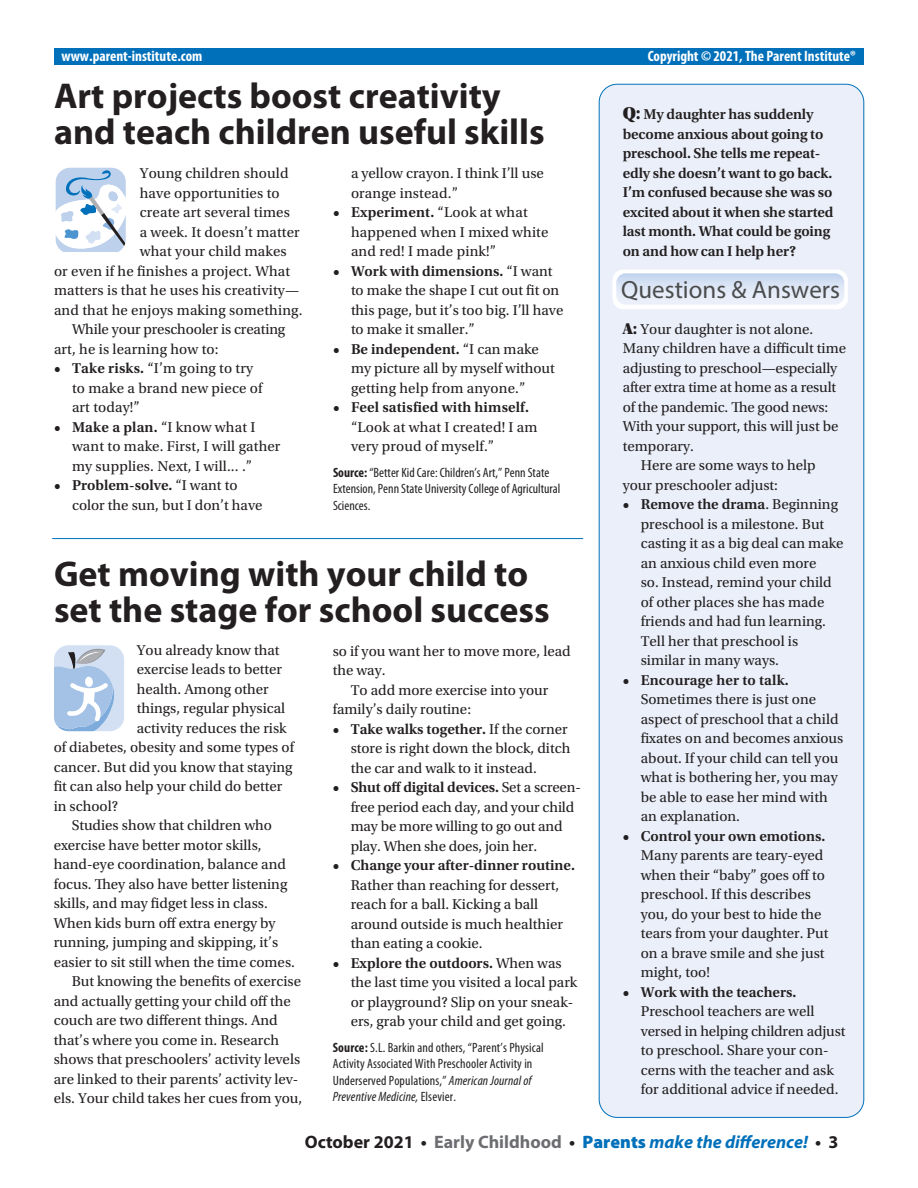
<style>
.page{position:relative;width:918px;height:1188px;background:#fff}
.page>*{position:absolute;margin:0;border:0;box-sizing:border-box;transform-origin:0 0}
.t1{font:700 36px/36px "Myriad Pro";color:#231f20}
.t2{font:24.9px "Block Berthold BQ";color:#4b4c4d}
.t3{font:italic 700 18px "Myriad Pro";color:#0070ba}
.t4{font:15px/19.5px "Utopia Std";color:#231f20}
.t5{font:600 15px/19.5px "Utopia Std";letter-spacing:-.01em;color:#231f20}
.t6{font:700 condensed 15px "Myriad Pro";color:#fff}
.t7{font:600 15px "Utopia Std";letter-spacing:.01em;color:#231f20}
.t8{font:condensed 13.5px/16.5px "Myriad Pro";letter-spacing:.01em;color:#231f20}
.s1{font-weight:600}
.s2{font-weight:700}
.s3{font-style:italic}
.s4{font-family:"Utopia Std Black Headline";font-weight:400;font-size:18px}
.s5{font-family:"Utopia Std Black Headline";font-size:16.5px}
.s6{font-style:normal;color:#231f20}
.s7{font-style:normal;color:#6c6d70}
.s8{font-weight:900;font-style:normal}
</style>
<div class="page">
<div style="left:54px;top:49px;width:810px;height:16px;background:#0070ba"></div>
<div style="left:599px;top:84px;width:265px;height:1033px;background:#eaeff9;border-radius:18px"></div>
<hr style="left:52px;top:538px;width:531px;height:1px;background:#0070ba">
<svg style="left:54px;top:645px;width:70px;height:87px;background:#bdd0e8"></svg>
<svg style="left:612px;top:270px;width:236px;height:39px;background:#fdfdfe"></svg>
<img style="left:616px;top:273px;width:228px;height:32px">
<svg style="left:55px;top:167px;width:71px;height:85px"></svg>
<p class="t6" style="left:62px;top:46px;width:142px">www.parent-institute.com</p>
<p class="t6" style="left:648px;top:46px;width:210px">Copyright © 2021, The Parent Institute®</p>
<h1 class="t1" style="left:54px;top:77px;width:492px">Art projects boost creativity and teach children useful skills</h1>
<p class="t4" style="left:140px;top:164px;width:150px">Young children should</p>
<p class="t4" style="left:140px;top:184px;width:141px">have opportunities to</p>
<p class="t4" style="left:140px;top:203px;width:152px">create art several times</p>
<p class="t4" style="left:140px;top:223px;width:162px">a week. It doesn’t matter</p>
<p class="t4" style="left:140px;top:242px;width:149px">what your child makes</p>
<p class="t4" style="left:54px;top:262px;width:238px">or even if he finishes a project. What</p>
<p class="t4" style="left:54px;top:281px;width:247px">matters is that he uses his creativity—</p>
<p class="t4" style="left:54px;top:301px;width:250px">and that he enjoys making something.</p>
<p class="t4" style="left:72px;top:320px;width:215px">While your preschooler is creating</p>
<p class="t4" style="left:54px;top:340px;width:166px">art, he is learning how to:</p>
<p class="t4" style="left:72px;top:359px;width:192px;text-indent:-18px"><span class="s1">• Take risks.</span> “I’m going to try to make a brand new piece of art today!”</p>
<p class="t4" style="left:72px;top:418px;width:210px;text-indent:-18px"><span class="s1">• Make a plan.</span> “I know what I want to make. First, I will gather my supplies. Next, I will... .”</p>
<p class="t4" style="left:72px;top:476px;width:192px;text-indent:-18px"><span class="s1">• Problem-solve.</span> “I want to color the sun, but I don’t have</p>
<p class="t4" style="left:351px;top:164px;width:194px">a yellow crayon. I think I’ll use orange instead.”</p>
<p class="t4" style="left:351px;top:203px;width:199px;text-indent:-18px"><span class="s1">• Experiment.</span> “Look at what happened when I mixed white and red! I made pink!”</p>
<p class="t4" style="left:351px;top:262px;width:214px;text-indent:-18px"><span class="s1">• Work with dimensions.</span> “I want to make the shape I cut out fit on this page, but it’s too big. I’ll have to make it smaller.”</p>
<p class="t4" style="left:351px;top:340px;width:205px;text-indent:-18px"><span class="s1">• Be independent.</span> “I can make my picture all by myself without getting help from anyone.”</p>
<p class="t7" style="left:333px;top:399px;width:197px">• Feel satisfied with himself.</p>
<p class="t4" style="left:351px;top:418px;width:188px">“Look at what I created! I am very proud of myself.”</p>
<p class="t8" style="left:333px;top:464px;width:229px"><span class="s2">Source:</span> “Better Kid Care: Children’s Art,” Penn State<br>Extension, Penn State University College of Agricultural<br>Sciences.</p>
<h1 class="t1" style="left:54px;top:555px;width:497px">Get moving with your child to set the stage for school success</h1>
<p class="t4" style="left:137px;top:640px;width:144px">You already know that</p>
<p class="t4" style="left:137px;top:660px;width:147px">exercise leads to better</p>
<p class="t4" style="left:137px;top:679px;width:133px">health. Among other</p>
<p class="t4" style="left:137px;top:699px;width:150px">things, regular physical</p>
<p class="t4" style="left:137px;top:718px;width:151px">activity reduces the risk</p>
<p class="t4" style="left:54px;top:738px;width:242px">of diabetes, obesity and some types of</p>
<p class="t4" style="left:54px;top:757px;width:240px">cancer. But did you know that staying</p>
<p class="t4" style="left:54px;top:777px;width:230px">fit can also help your child do better</p>
<p class="t4" style="left:54px;top:796px;width:66px">in school?</p>
<p class="t4" style="left:72px;top:816px;width:202px">Studies show that children who</p>
<p class="t4" style="left:54px;top:835px;width:209px">exercise have better motor skills,</p>
<p class="t4" style="left:54px;top:855px;width:234px">hand-eye coordination, balance and</p>
<p class="t4" style="left:54px;top:874px;width:235px">focus. They also have better listening</p>
<p class="t4" style="left:54px;top:894px;width:216px">skills, and may fidget less in class.</p>
<p class="t4" style="left:54px;top:913px;width:223px">When kids burn off extra energy by</p>
<p class="t4" style="left:54px;top:933px;width:226px">running, jumping and skipping, it’s</p>
<p class="t4" style="left:54px;top:952px;width:243px">easier to sit still when the time comes.</p>
<p class="t4" style="left:72px;top:972px;width:231px">But knowing the benefits of exercise</p>
<p class="t4" style="left:54px;top:991px;width:239px">and actually getting your child off the</p>
<p class="t4" style="left:54px;top:1011px;width:226px">couch are two different things. And</p>
<p class="t4" style="left:54px;top:1030px;width:227px">that’s where you come in. Research</p>
<p class="t4" style="left:54px;top:1050px;width:248px">shows that preschoolers’ activity levels</p>
<p class="t4" style="left:54px;top:1069px;width:246px">are linked to their parents’ activity lev-</p>
<p class="t4" style="left:54px;top:1089px;width:250px">els. Your child takes her cues from you,</p>
<p class="t4" style="left:333px;top:641px;width:240px">so if you want her to move more, lead the way.</p>
<p class="t4" style="left:333px;top:680px;width:217px;text-indent:18px">To add more exercise into your family’s daily routine:</p>
<p class="t4" style="left:351px;top:719px;width:221px;text-indent:-18px"><span class="s1">• Take walks together.</span> If the corner store is right down the block, ditch the car and walk to it instead.</p>
<p class="t4" style="left:351px;top:778px;width:232px;text-indent:-18px"><span class="s1">• Shut off digital devices.</span> Set a screen&shy;free period each day, and your child may be more willing to go out and play. When she does, join her.</p>
<p class="t5" style="left:333px;top:856px;width:244px">• Change your after-dinner routine.</p>
<p class="t4" style="left:351px;top:875px;width:214px">Rather than reaching for dessert, reach for a ball. Kicking a ball around outside is much healthier than eating a cookie.</p>
<p class="t4" style="left:351px;top:953px;width:228px;text-indent:-18px"><span class="s1">• Explore the outdoors.</span> When was the last time you visited a local park or playground? Slip on your sneak&shy;ers, grab your child and get going.</p>
<p class="t8" style="left:333px;top:1039px;width:213px"><span class="s2">Source:</span> S.L. Barkin and others, “Parent’s Physical Activity Associated With Preschooler Activity in Underserved Populations,” <span class="s3">American Journal of Preventive Medicine,</span> Elsevier.</p>
<p class="t5" style="left:623px;top:105px;width:212px"><span class="s4">Q:</span> My daughter has suddenly become anxious about going to preschool. She tells me repeat&shy;edly she doesn’t want to go back.<br>I’m confused because she was so excited about it when she started last month. What could be going on and how can I help her?</p>
<h2 class="t2" style="left:621px;top:274px;width:220px">Questions &amp; Answers</h2>
<p class="t4" style="left:623px;top:319px;width:192px"><span class="s5">A:</span> Your daughter is not alone.</p>
<p class="t4" style="left:623px;top:339px;width:225px">Many children have a difficult time</p>
<p class="t4" style="left:623px;top:358px;width:216px">adjusting to preschool—especially</p>
<p class="t4" style="left:623px;top:378px;width:215px">after extra time at home as a result</p>
<p class="t4" style="left:623px;top:397px;width:207px">of the pandemic. The good news:</p>
<p class="t4" style="left:623px;top:417px;width:217px">With your support, this will just be</p>
<p class="t4" style="left:623px;top:436px;width:73px">temporary.</p>
<p class="t4" style="left:641px;top:456px;width:176px">Here are some ways to help</p>
<p class="t4" style="left:623px;top:475px;width:157px">your preschooler adjust:</p>
<p class="t4" style="left:641px;top:495px;width:204px;text-indent:-18px"><span class="s1">• Remove the drama</span>. Beginning preschool is a milestone. But casting it as a big deal can make an anxious child even more<br>so. Instead, remind your child of other places she has made friends and had fun learning.<br>Tell her that preschool is similar in many ways.</p>
<p class="t7" style="left:623px;top:671px;width:168px">• Encourage her to talk.</p>
<p class="t4" style="left:641px;top:690px;width:204px">Sometimes there is just one aspect of preschool that a child fixates on and becomes anxious about. If your child can tell you what is bothering her, you may be able to ease her mind with an explanation.</p>
<p class="t5" style="left:623px;top:826px;width:204px">• Control your own emotions.</p>
<p class="t4" style="left:641px;top:846px;width:189px">Many parents are teary-eyed when their “baby” goes off to preschool. If this describes you, do your best to hide the tears from your daughter. Put on a brave smile and she just might, too!</p>
<p class="t5" style="left:623px;top:982px;width:175px">• Work with the teachers.</p>
<p class="t4" style="left:641px;top:1002px;width:206px">Preschool teachers are well versed in helping children adjust to preschool. Share your con&shy;cerns with the teacher and ask for additional advice if needed.</p>
<p class="t3" style="left:305px;top:1130px;width:535px"><span class="s6">October 2021 •</span> <span class="s7">Early Childhood</span> <span class="s6">•</span> <span class="s8">Parents</span> make the difference! <span class="s6">• 3</span></p>
</div>
